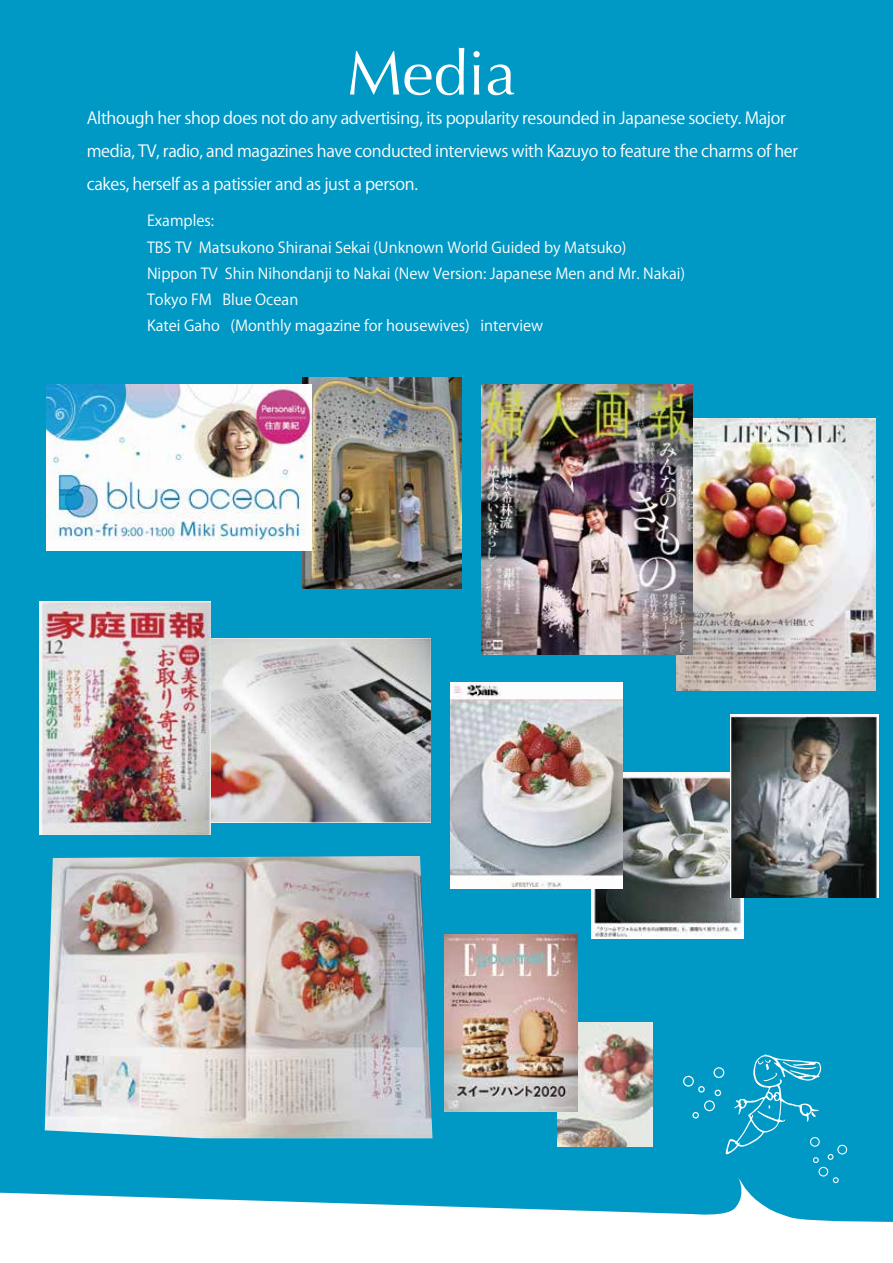
<style>
.page{position:relative;width:893px;height:1263px;background:#0098c5}
.page>*{position:absolute;margin:0;border:0;box-sizing:border-box;transform-origin:0 0}
.t1{font:62.1px "Optima";color:#fff}
.t2{font:16.5px/32.8px "Koz Go Pr 6 N";letter-spacing:-.02em;color:#fff}
.t3{font:15px/26.2px "Koz Go Pr 6 N";color:#fff}
</style>
<div class="page">
<svg style="left:0;top:1183px;width:893px;height:80px;fill:#fff"></svg>
<img style="left:677px;top:419px;width:199px;height:272px">
<img style="left:211px;top:639px;width:220px;height:184px">
<img style="left:303px;top:377px;width:158px;height:211px">
<img style="left:481px;top:384px;width:212px;height:271px">
<img style="left:40px;top:602px;width:171px;height:233px">
<img style="left:47px;top:385px;width:265px;height:166px">
<svg style="left:683px;top:1054px;width:164px;height:129px"></svg>
<img style="left:592px;top:773px;width:151px;height:165px">
<img style="left:731px;top:714px;width:148px;height:183px">
<img style="left:45px;top:856px;width:387px;height:282px">
<img style="left:450px;top:682px;width:172px;height:206px">
<img style="left:557px;top:1022px;width:95px;height:124px">
<img style="left:444px;top:934px;width:134px;height:178px">
<h1 class="t1" style="left:347px;top:37px;width:171px">Media</h1>
<p class="t2" style="left:87px;top:102px;width:713px">Although her shop does not do any advertising, its popularity resounded in Japanese society. Major media, TV, radio, and magazines have conducted interviews with Kazuyo to feature the charms of her cakes, herself as a patissier and as just a person.</p>
<p class="t3" style="left:147px;top:208px;width:540px">Examples:<br>TBS TV Matsukono Shiranai Sekai (Unknown World Guided by Matsuko)<br>Nippon TV Shin Nihondanji to Nakai (New Version: Japanese Men and Mr. Nakai)<br>Tokyo FM Blue Ocean<br>Katei Gaho (Monthly magazine for housewives) interview</p>
</div>
